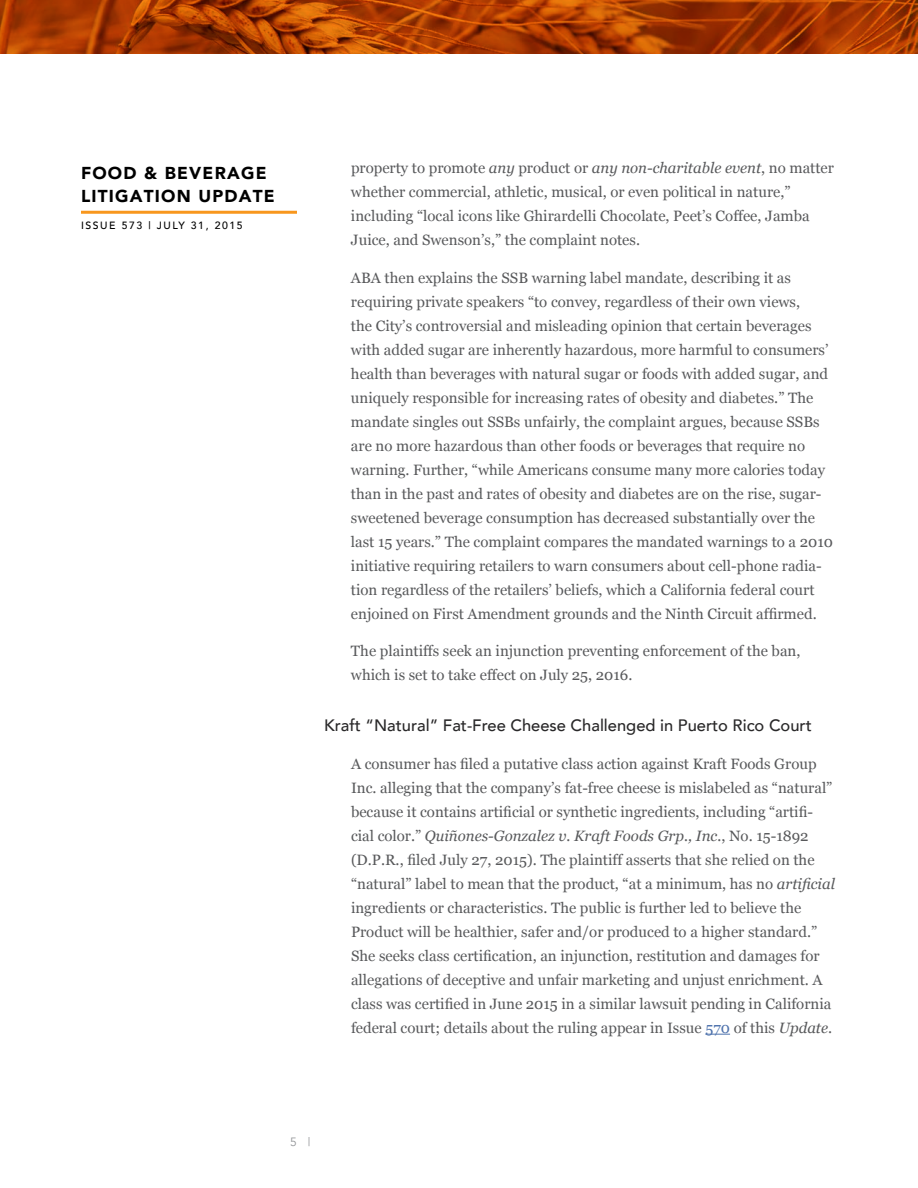
<style>
.page{position:relative;width:918px;height:1188px;background:#fff}
.page>*{position:absolute;margin:0;border:0;box-sizing:border-box;transform-origin:0 0}
.t1{font:900 17.25px/22.5px "Avenir";letter-spacing:.07em;color:#000}
.t2{font:500 16.5px "Avenir";color:#292829}
.t3{font:15px/24px "Georgia";color:#58595b}
.t4{font:12px "Avenir";color:#939598}
.t5{font:500 10.5px "Avenir";letter-spacing:.15em;color:#000}
.s1{font-style:italic}
.s2{color:#4f73ad}
</style>
<div class="page">
<hr style="left:81px;top:211px;width:216px;height:3px;background:#f8971d">
<svg style="left:0;top:0;width:918px;height:54px;background:#a83c02"></svg>
<svg style="left:705px;top:1034px;width:25px;height:1px"></svg>
<p class="t1" style="left:81px;top:162px;width:195px">FOOD &amp; BEVERAGE<br>LITIGATION UPDATE</p>
<p class="t5" style="left:81px;top:216px;width:163px">ISSUE 573 | JULY 31, 2015</p>
<p class="t3" style="left:351px;top:156px;width:485px">property to promote <span class="s1">any</span> product or <span class="s1">any non-charitable event</span>, no matter whether commercial, athletic, musical, or even political in nature,” including “local icons like Ghirardelli Chocolate, Peet’s Coffee, Jamba Juice, and Swenson’s,” the complaint notes.</p>
<p class="t3" style="left:351px;top:266px;width:484px">ABA then explains the SSB warning label mandate, describing it as requiring private speakers “to convey, regardless of their own views,<br>the City’s controversial and misleading opinion that certain beverages with added sugar are inherently hazardous, more harmful to consumers’ health than beverages with natural sugar or foods with added sugar, and uniquely responsible for increasing rates of obesity and diabetes.” The mandate singles out SSBs unfairly, the complaint argues, because SSBs are no more hazardous than other foods or beverages that require no warning. Further, “while Americans consume many more calories today than in the past and rates of obesity and diabetes are on the rise, sugar&shy;sweetened beverage consumption has decreased substantially over the last 15 years.” The complaint compares the mandated warnings to a 2010 initiative requiring retailers to warn consumers about cell-phone radia&shy;tion regardless of the retailers’ beliefs, which a California federal court enjoined on First Amendment grounds and the Ninth Circuit affirmed.</p>
<p class="t3" style="left:351px;top:639px;width:451px">The plaintiffs seek an injunction preventing enforcement of the ban, which is set to take effect on July 25, 2016.</p>
<p class="t2" style="left:324px;top:711px;width:489px">Kraft “Natural” Fat-Free Cheese Challenged in Puerto Rico Court</p>
<p class="t3" style="left:351px;top:752px;width:485px">A consumer has filed a putative class action against Kraft Foods Group Inc. alleging that the company’s fat-free cheese is mislabeled as “natural” because it contains artificial or synthetic ingredients, including “artifi&shy;cial color.” <span class="s1">Quiñones-Gonzalez v. Kraft Foods Grp., Inc.</span>, No. 15-1892 (D.P.R., filed July 27, 2015). The plaintiff asserts that she relied on the “natural” label to mean that the product, “at a minimum, has no <span class="s1">artificial </span>ingredients or characteristics. The public is further led to believe the Product will be healthier, safer and/or produced to a higher standard.” She seeks class certification, an injunction, restitution and damages for allegations of deceptive and unfair marketing and unjust enrichment. A class was certified in June 2015 in a similar lawsuit pending in California federal court; details about the ruling appear in Issue <span class="s2">570</span> of this <span class="s1">Update</span>.</p>
<p class="t4" style="left:290px;top:1135px;width:22px">5 |</p>
</div>
